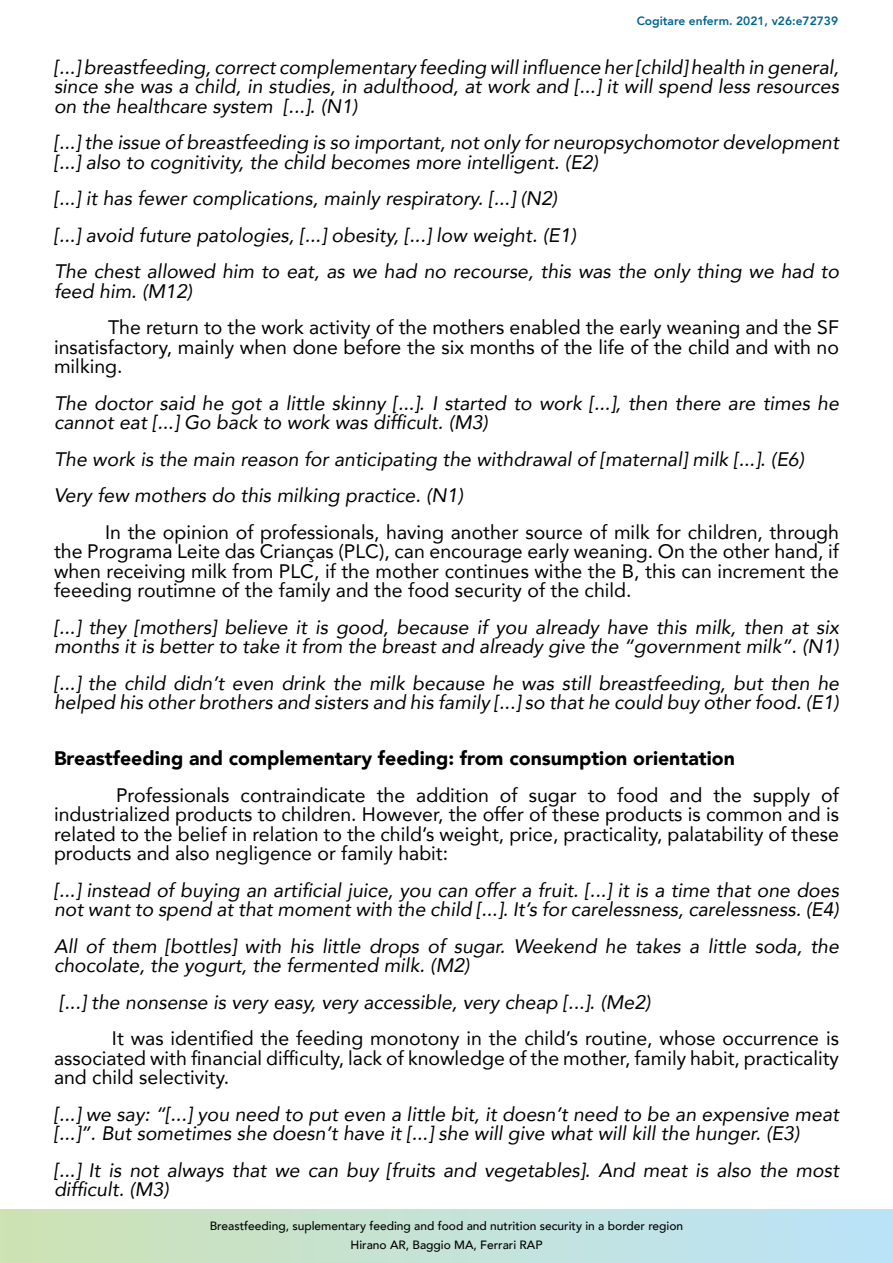
<style>
.page{position:relative;width:893px;height:1263px;background:#fff}
.page>*{position:absolute;margin:0;border:0;box-sizing:border-box;transform-origin:0 0}
.t1{font:italic 19.5px/19.5px "Avenir";color:#000}
.t2{font:19.5px/19.5px "Avenir";color:#000;text-align:justify}
.t3{font:900 19.5px "Avenir";color:#000}
.t4{font:500 12px/18.6px "Avenir";color:#000;text-align:center}
.t5{font:800 12px "Avenir";color:#00658f}
</style>
<div class="page">
<svg style="left:0;top:1209px;width:893px;height:54px;background:#c4e2d6"></svg>
<p class="t5" style="left:637px;top:12px;width:203px">Cogitare enferm. 2021, v26:e72739</p>
<p class="t1" style="left:54px;top:57px;width:786px;text-align:justify">[...] breastfeeding, correct complementary feeding will influence her [child] health in general, since she was a child, in studies, in adulthood, at work and [...] it will spend less resources on the healthcare system [...]. (N1)</p>
<p class="t1" style="left:54px;top:132px;width:786px">[...] the issue of breastfeeding is so important, not only for neuropsychomotor development [...] also to cognitivity, the child becomes more intelligent. (E2)</p>
<p class="t1" style="left:54px;top:180px;width:786px;line-height:36.5px">[...] it has fewer complications, mainly respiratory. [...] (N2)<br>[...] avoid future patologies, [...] obesity, [...] low weight. (E1)<br>The chest allowed him to eat, as we had no recourse, this was the only thing we had to</p>
<p class="t1" style="left:54px;top:281px;width:140px">feed him. (M12)</p>
<p class="t2" style="left:54px;top:317px;width:786px;text-indent:54px">The return to the work activity of the mothers enabled the early weaning and the SF insatisfactory, mainly when done before the six months of the life of the child and with no milking.</p>
<p class="t1" style="left:54px;top:393px;width:786px">The doctor said he got a little skinny [...]. I started to work [...], then there are times he cannot eat [...] Go back to work was difficult. (M3)</p>
<p class="t1" style="left:54px;top:440px;width:752px;line-height:36.5px">The work is the main reason for anticipating the withdrawal of [maternal] milk [...]. (E6)<br>Very few mothers do this milking practice. (N1)</p>
<p class="t2" style="left:54px;top:521px;width:786px;text-indent:51px">In the opinion of professionals, having another source of milk for children, through the Programa Leite das Crianças (PLC), can encourage early weaning. On the other hand, if when receiving milk from PLC, if the mother continues withe the B, this can increment the feeeding routimne of the family and the food security of the child.</p>
<p class="t1" style="left:54px;top:617px;width:786px">[...] they [mothers] believe it is good, because if you already have this milk, then at six months it is better to take it from the breast and already give the “government milk”. (N1)</p>
<p class="t1" style="left:54px;top:673px;width:786px">[...] the child didn’t even drink the milk because he was still breastfeeding, but then he helped his other brothers and sisters and his family [...] so that he could buy other food. (E1)</p>
<p class="t3" style="left:54px;top:742px;width:682px">Breastfeeding and complementary feeding: from consumption orientation</p>
<p class="t2" style="left:54px;top:784px;width:787px;text-indent:62px">Professionals contraindicate the addition of sugar to food and the supply of industrialized products to children. However, the offer of these products is common and is related to the belief in relation to the child’s weight, price, practicality, palatability of these products and also negligence or family habit:</p>
<p class="t1" style="left:54px;top:880px;width:786px">[...] instead of buying an artificial juice, you can offer a fruit. [...] it is a time that one does not want to spend at that moment with the child [...]. It’s for carelessness, carelessness. (E4)</p>
<p class="t1" style="left:54px;top:936px;width:786px">All of them [bottles] with his little drops of sugar. Weekend he takes a little soda, the chocolate, the yogurt, the fermented milk. (M2)</p>
<p class="t1" style="left:59px;top:992px;width:593px">[...] the nonsense is very easy, very accessible, very cheap [...]. (Me2)</p>
<p class="t2" style="left:54px;top:1028px;width:786px;text-indent:58px">It was identified the feeding monotony in the child’s routine, whose occurrence is associated with financial difficulty, lack of knowledge of the mother, family habit, practicality and child selectivity.</p>
<p class="t1" style="left:54px;top:1104px;width:786px">[...] we say: “[...] you need to put even a little bit, it doesn’t need to be an expensive meat [...]”. But sometimes she doesn’t have it [...] she will give what will kill the hunger. (E3)</p>
<p class="t1" style="left:54px;top:1160px;width:786px">[...] It is not always that we can buy [fruits and vegetables]. And meat is also the most difficult. (M3)</p>
<p class="t4" style="left:210px;top:1216px;width:475px">Breastfeeding, suplementary feeding and food and nutrition security in a border region<br>Hirano AR, Baggio MA, Ferrari RAP</p>
</div>
